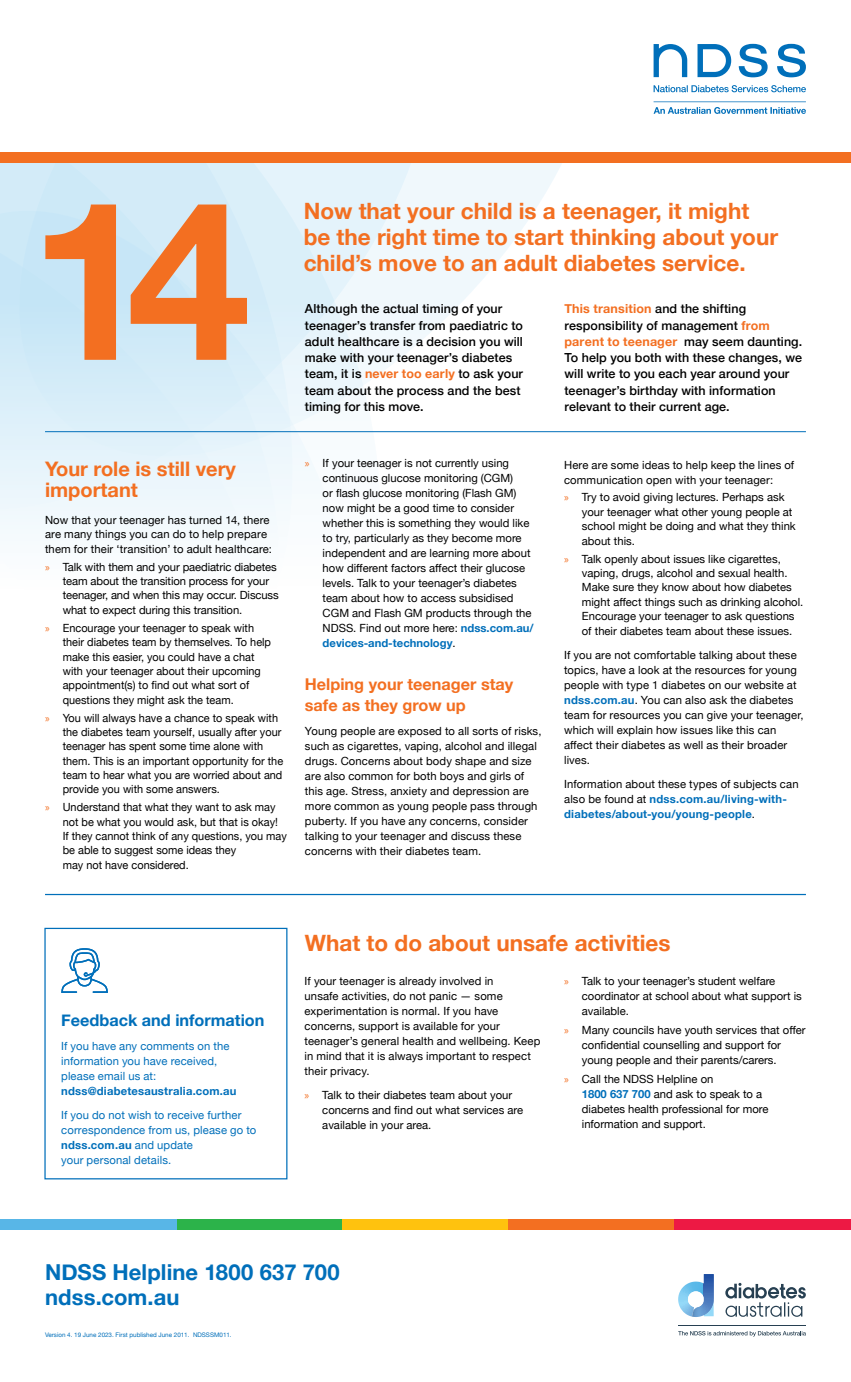
<style>
.page{position:relative;width:851px;height:1382px;background:#fff}
.page>*{position:absolute;margin:0;border:0;box-sizing:border-box;transform-origin:0 0}
.Highlighter_text{font:700 221.88px "Helvetica Neue";color:#f36f21}
.Intro_heading{font:700 22.5px/25.9px "Helvetica Neue";color:#f36f21}
.t1{font:700 22px/25.6px "Helvetica Neue";letter-spacing:.005em;color:#006fba}
.Intro_heading-2{font:700 20px/21.2px "Helvetica Neue";color:#f36f21}
.Heading_1{font:700 16.25px/21.2px "Helvetica Neue";color:#f36f21}
.Heading_1-2{font:700 16.25px "Helvetica Neue";color:#006fba}
.Intro_text{font:500 12.5px/16.2px "Helvetica Neue";letter-spacing:.01em;color:#000}
.Body{font:11.25px/15px "Helvetica Neue";color:#000}
.Body-2{font:11.25px/15px "Helvetica Neue";letter-spacing:.01em;color:#006fba}
.Body-3{font:700 11.25px/15px "Helvetica Neue";letter-spacing:.02em;color:#006fba}
.t2{font:6.25px "Helvetica Neue";color:#006fba}
.s1{font-weight:700;color:#f36f21}
.s2{font-family:"Myriad Pro";color:#f36f21}
.s3{font-weight:700;color:#006fba}
.s4{font-weight:400;color:#000}
.s5{font-weight:700}
</style>
<div class="page">
<svg style="left:653px;top:44px;width:152px;height:70px"></svg>
<div style="left:0;top:1219px;width:177px;height:11px;background:#58b6e7"></div>
<div style="left:177px;top:1219px;width:166px;height:11px;background:#2cb34a"></div>
<div style="left:343px;top:1219px;width:165px;height:11px;background:#ffc20e"></div>
<div style="left:508px;top:1219px;width:165px;height:11px;background:#f36f21"></div>
<div style="left:673px;top:1219px;width:177px;height:11px;background:#ed1944"></div>
<svg style="left:678px;top:1274px;width:35px;height:43px"></svg>
<svg style="left:725px;top:1283px;width:80px;height:34px"></svg>
<svg style="left:678px;top:1331px;width:127px;height:5px"></svg>
<hr style="left:678px;top:1325px;width:127px;height:1px;background:#274052">
<svg style="left:473px;top:163px;width:174px;height:270px"></svg>
<svg style="left:411px;top:163px;width:62px;height:270px;fill:#f0f8fc"></svg>
<svg style="left:0;top:163px;width:411px;height:371px"></svg>
<div style="left:44px;top:928px;width:243px;height:251px;border:1px solid #006fba"></div>
<hr style="left:45px;top:431px;width:760px;height:1px;background:#006fba">
<hr style="left:45px;top:894px;width:760px;height:1px;background:#006fba">
<svg style="left:61px;top:948px;width:47px;height:45px"></svg>
<div style="left:0;top:152px;width:850px;height:11px;background:#f36f21"></div>
<p class="Highlighter_text" style="left:29px;top:107px;width:223px">14</p>
<p class="Intro_heading" style="left:303px;top:199px;width:476px">Now that your child is a teenager, it might be the right time to start thinking about your child’s move to an adult diabetes service.</p>
<p class="Intro_text" style="left:305px;top:300px;width:219px">Although the actual timing of your teenager’s transfer from paediatric to adult healthcare is a decision you will make with your teenager’s diabetes team, it is <span class="s1">never too early</span> to ask your team about the process and the best timing for this move.</p>
<p class="Intro_text" style="left:564px;top:300px;width:239px"><span class="s1">This transition</span> and the shifting responsibility of management <span class="s1">from parent to teenager</span> may seem daunting.<br>To help you both with these changes, we will write to you each year around your teenager’s birthday with information relevant to their current age.</p>
<p class="Intro_heading-2" style="left:45px;top:459px;width:192px">Your role is still very important</p>
<p class="Body" style="left:45px;top:513px;width:228px;line-height:14.4px">Now that your teenager has turned 14, there are many things you can do to help prepare them for their ‘transition’ to adult healthcare:</p>
<p class="Body" style="left:63px;top:560px;width:217px;line-height:14.4px;text-indent:-18px"><span class="s2">»</span> Talk with them and your paediatric diabetes team about the transition process for your teenager, and when this may occur. Discuss what to expect during this transition.</p>
<p class="Body" style="left:63px;top:621px;width:210px;line-height:14.4px;text-indent:-18px"><span class="s2">»</span> Encourage your teenager to speak with their diabetes team by themselves. To help make this easier, you could have a chat with your teenager about their upcoming appointment(s) to find out what sort of questions they might ask the team.</p>
<p class="Body" style="left:63px;top:711px;width:222px;line-height:14.4px;text-indent:-18px"><span class="s2">»</span> You will always have a chance to speak with the diabetes team yourself, usually after your teenager has spent some time alone with them. This is an important opportunity for the team to hear what you are worried about and provide you with some answers.</p>
<p class="Body" style="left:63px;top:801px;width:225px;line-height:14.5px;text-indent:-18px"><span class="s2">»</span> Understand that what they want to ask may not be what you would ask, but that is okay!<br>If they cannot think of any questions, you may be able to suggest some ideas they<br>may not have considered.</p>
<p class="Body" style="left:322px;top:456px;width:212px;text-indent:-18px"><span class="s2">»</span> If your teenager is not currently using continuous glucose monitoring (CGM)<br>or flash glucose monitoring (Flash GM) now might be a good time to consider whether this is something they would like to try, particularly as they become more independent and are learning more about how different factors affect their glucose levels. Talk to your teenager’s diabetes team about how to access subsidised CGM and Flash GM products through the NDSS. Find out more here: <span class="s3">ndss.com.au/ devices-and-technology</span>.</p>
<p class="Heading_1" style="left:305px;top:674px;width:210px">Helping your teenager stay safe as they grow up</p>
<p class="Body" style="left:305px;top:724px;width:238px">Young people are exposed to all sorts of risks, such as cigarettes, vaping, alcohol and illegal drugs. Concerns about body shape and size are also common for both boys and girls of this age. Stress, anxiety and depression are more common as young people pass through puberty. If you have any concerns, consider talking to your teenager and discuss these concerns with their diabetes team.</p>
<p class="Body" style="left:564px;top:458px;width:232px">Here are some ideas to help keep the lines of communication open with your teenager:</p>
<p class="Body" style="left:581px;top:491px;width:215px;line-height:14.4px;text-indent:-18px"><span class="s2">»</span> Try to avoid giving lectures. Perhaps ask your teenager what other young people at school might be doing and what they think about this.</p>
<p class="Body" style="left:581px;top:552px;width:223px;line-height:14.5px;text-indent:-18px"><span class="s2">»</span> Talk openly about issues like cigarettes, vaping, drugs, alcohol and sexual health.<br>Make sure they know about how diabetes might affect things such as drinking alcohol.<br>Encourage your teenager to ask questions of their diabetes team about these issues.</p>
<p class="Body" style="left:564px;top:648px;width:241px">If you are not comfortable talking about these topics, have a look at the resources for young people with type 1 diabetes on our website at <span class="s3">ndss.com.au</span>. You can also ask the diabetes team for resources you can give your teenager, which will explain how issues like this can affect their diabetes as well as their broader lives.</p>
<p class="Body-3" style="left:564px;top:776px;width:236px"><span class="s4">Information about these types of subjects can also be found at</span> ndss.com.au/living-with&shy;diabetes/about-you/young-people<span class="s4">.</span></p>
<p class="Heading_1-2" style="left:61px;top:1008px;width:205px">Feedback and information</p>
<p class="Body-2" style="left:61px;top:1039px;width:177px">If you have any comments on the information you have received, please email us at: <span class="s5">ndss@diabetesaustralia.com.au</span></p>
<p class="Body-2" style="left:61px;top:1108px;width:197px">If you do not wish to receive further correspondence from us, please go to <span class="s5">ndss.com.au</span> and update<br>your personal details.</p>
<p class="Intro_heading" style="left:305px;top:930px;width:367px">What to do about unsafe activities</p>
<p class="Body" style="left:304px;top:975px;width:237px">If your teenager is already involved in<br>unsafe activities, do not panic — some experimentation is normal. If you have concerns, support is available for your teenager’s general health and wellbeing. Keep in mind that it is always important to respect their privacy.</p>
<p class="Body" style="left:322px;top:1088px;width:202px;text-indent:-18px"><span class="s2">»</span> Talk to their diabetes team about your concerns and find out what services are available in your area.</p>
<p class="Body" style="left:581px;top:975px;width:221px;text-indent:-18px"><span class="s2">»</span> Talk to your teenager’s student welfare coordinator at school about what support is available.</p>
<p class="Body" style="left:581px;top:1023px;width:225px;text-indent:-18px"><span class="s2">»</span> Many councils have youth services that offer confidential counselling and support for young people and their parents/carers.</p>
<p class="Body" style="left:581px;top:1072px;width:188px;text-indent:-18px"><span class="s2">»</span> Call the NDSS Helpline on<br><span class="s3">1800 637 700</span> and ask to speak to a diabetes health professional for more information and support.</p>
<h3 class="t1" style="left:45px;top:1260px;width:296px">NDSS Helpline 1800 637 700 ndss.com.au</h3>
<p class="t2" style="left:45px;top:1330px;width:188px">Version 4. 19 June 2023. First published June 2011. NDSSSM011.</p>
</div>
